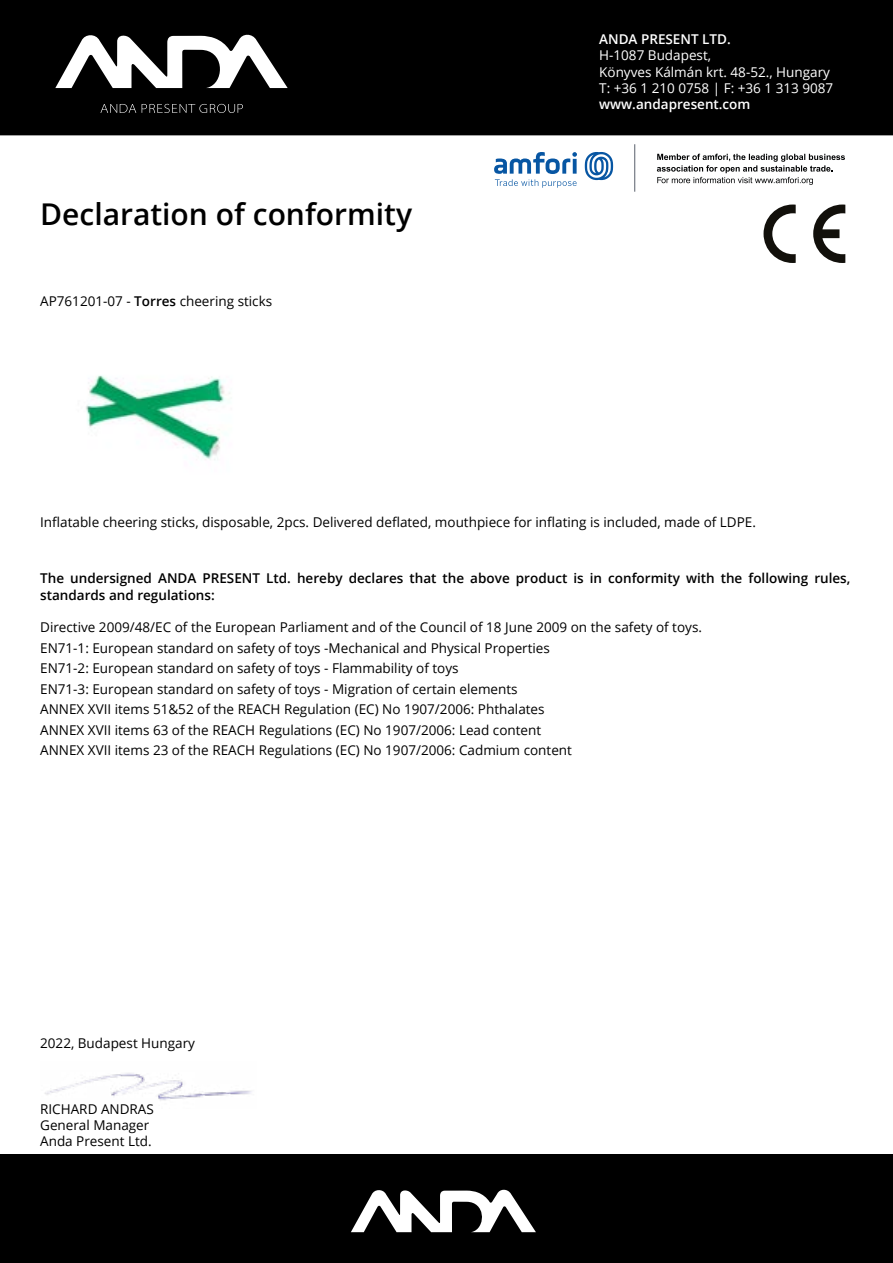
<style>
.page{position:relative;width:893px;height:1263px;background:#fff}
.page>*{position:absolute;margin:0;border:0;box-sizing:border-box;transform-origin:0 0}
.t1{font:600 30px "Open Sans";color:#000}
.t2{font:13.5px/20.4px "Open Sans";color:#000}
.t3{font:600 13.5px/16.2px "Open Sans";color:#000}
.t4{font:13.5px/16.2px "Open Sans";color:#fff}
.t5{font:600 13.5px "Open Sans";color:#fff}
.s1{font-weight:600}
</style>
<div class="page">
<div style="left:0;top:0;width:893px;height:135px;background:#000"></div>
<div style="left:0;top:1154px;width:893px;height:109px;background:#000"></div>
<svg style="left:55px;top:34px;width:233px;height:54px"></svg>
<svg style="left:100px;top:104px;width:143px;height:9px"></svg>
<img style="left:86px;top:375px;width:144px;height:85px">
<svg style="left:351px;top:1189px;width:185px;height:43px"></svg>
<svg style="left:585px;top:152px;width:28px;height:28px"></svg>
<svg style="left:494px;top:152px;width:83px;height:36px"></svg>
<hr style="left:634px;top:144px;width:1px;height:47px;background:#686e79">
<svg style="left:657px;top:154px;width:188px;height:31px"></svg>
<svg style="left:763px;top:205px;width:33px;height:58px"></svg>
<svg style="left:813px;top:205px;width:32px;height:58px"></svg>
<img style="left:45px;top:1073px;width:207px;height:28px">
<h1 class="t1" style="left:40px;top:193px;width:373px">Declaration of conformity</h1>
<p class="t2" style="left:40px;top:290px;width:234px">AP761201-07 - <span class="s1">Torres</span> cheering sticks</p>
<p class="t5" style="left:599px;top:30px;width:133px">ANDA PRESENT LTD.</p>
<p class="t4" style="left:599px;top:47px;width:236px">H-1087 Budapest,<br>Könyves Kálmán krt. 48-52., Hungary<br>T: +36 1 210 0758 | F: +36 1 313 9087</p>
<p class="t5" style="left:599px;top:95px;width:153px">www.andapresent.com</p>
<p class="t2" style="left:40px;top:511px;width:717px">Inflatable cheering sticks, disposable, 2pcs. Delivered deflated, mouthpiece for inflating is included, made of LDPE.</p>
<p class="t3" style="left:40px;top:570px;width:812px">The undersigned ANDA PRESENT Ltd. hereby declares that the above product is in conformity with the following rules, standards and regulations:</p>
<p class="t2" style="left:40px;top:617px;width:663px">Directive 2009/48/EC of the European Parliament and of the Council of 18 June 2009 on the safety of toys.<br>EN71-1: European standard on safety of toys -Mechanical and Physical Properties<br>EN71-2: European standard on safety of toys - Flammability of toys<br>EN71-3: European standard on safety of toys - Migration of certain elements<br>ANNEX XVII items 51&amp;52 of the REACH Regulation (EC) No 1907/2006: Phthalates<br>ANNEX XVII items 63 of the REACH Regulations (EC) No 1907/2006: Lead content<br>ANNEX XVII items 23 of the REACH Regulations (EC) No 1907/2006: Cadmium content</p>
<p class="t2" style="left:40px;top:1032px;width:156px">2022, Budapest Hungary</p>
<p class="t2" style="left:40px;top:1100px;width:115px;line-height:16.2px">RICHARD ANDRAS<br>General Manager<br>Anda Present Ltd.</p>
</div>
